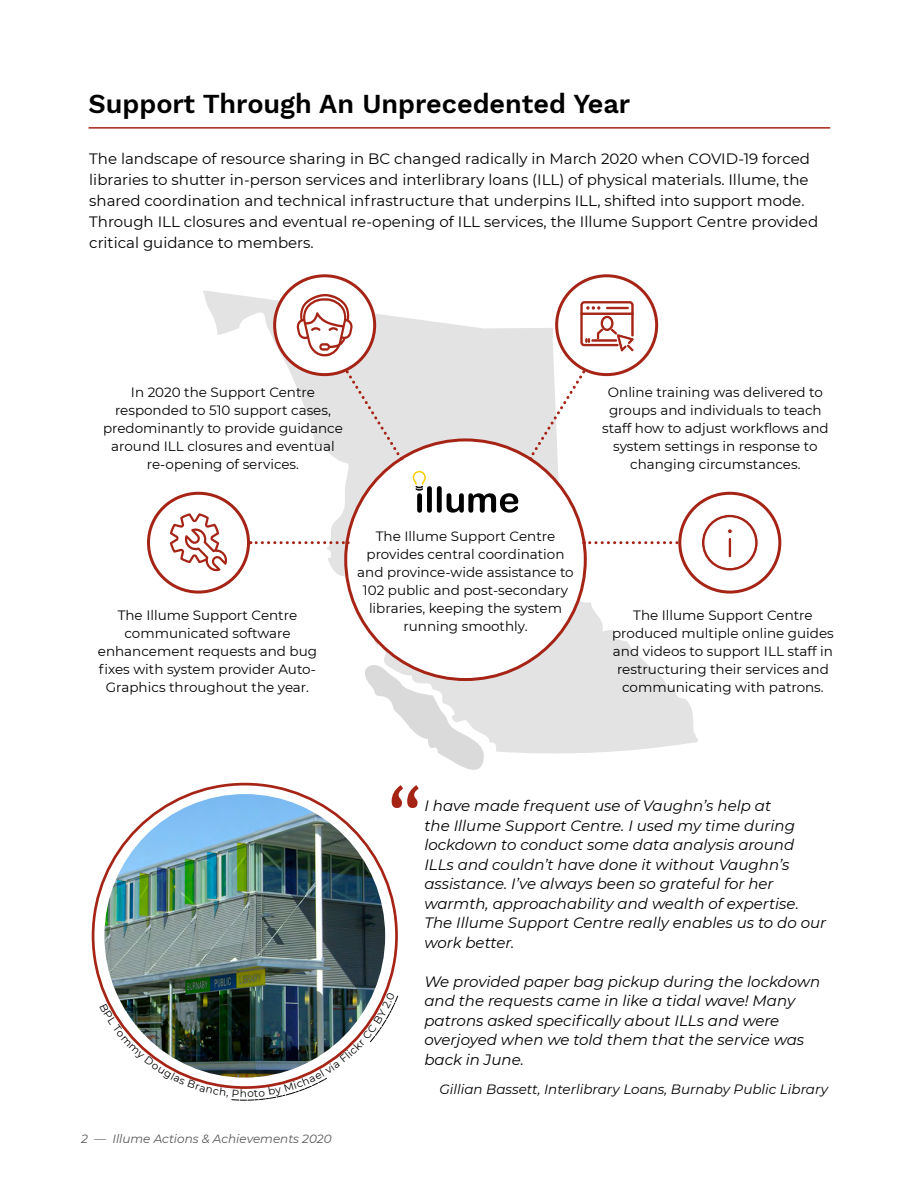
<style>
.page{position:relative;width:918px;height:1188px;background:#fff}
.page>*{position:absolute;margin:0;border:0;box-sizing:border-box;transform-origin:0 0}
.Headings{font:600 27px "Work Sans";color:#000}
.Body_Text{font:italic 15px/19.5px "Montserrat";color:#000}
.Body_Text-2{font:15px/21px "Montserrat";color:#000}
.Support_Centre_Infog{font:13.5px/18px "Montserrat";color:#000;text-align:center}
.Body_Text-3{font:13.5px/18px "Montserrat";color:#000;text-align:center}
.Body_Text-4{font:italic 13.5px "Montserrat";color:#000}
.t1{font:italic 12px "Montserrat";color:#575756}
</style>
<div class="page">
<svg style="left:93px;top:784px;width:304px;height:304px"></svg>
<hr style="left:89px;top:127px;width:741px;height:2px;background:#a52416">
<svg style="left:203px;top:290px;width:497px;height:464px"></svg>
<svg style="left:362px;top:662px;width:126px;height:108px"></svg>
<div style="left:346px;top:440px;width:239px;height:240px;background:#fff;border-radius:50%"></div>
<svg style="left:413px;top:471px;width:105px;height:42px"></svg>
<svg style="left:529px;top:367px;width:59px;height:93px"></svg>
<div style="left:343px;top:367px;width:59px;height:93px;background:#e3e3e3"></div>
<svg style="left:250px;top:541px;width:98px;height:3px"></svg>
<svg style="left:584px;top:541px;width:94px;height:3px"></svg>
<img style="left:104px;top:794px;width:281px;height:198px">
<svg style="left:392px;top:785px;width:27px;height:23px"></svg>
<div style="left:557px;top:276px;width:100px;height:99px;background:#fff;border-radius:50%"></div>
<div style="left:555px;top:274px;width:103px;height:102px;border:3px solid #a52416;border-radius:50%"></div>
<svg style="left:580px;top:301px;width:54px;height:51px"></svg>
<div style="left:680px;top:493px;width:100px;height:99px;background:#fff;border-radius:50%"></div>
<div style="left:678px;top:492px;width:103px;height:102px;border:3px solid #a52416;border-radius:50%"></div>
<svg style="left:701px;top:514px;width:58px;height:57px"></svg>
<div style="left:148px;top:493px;width:101px;height:99px;background:#fff;border-radius:50%"></div>
<div style="left:147px;top:492px;width:103px;height:102px;border:3px solid #a52416;border-radius:50%"></div>
<svg style="left:170px;top:513px;width:57px;height:58px"></svg>
<div style="left:275px;top:276px;width:100px;height:99px;background:#fff;border-radius:50%"></div>
<div style="left:273px;top:274px;width:103px;height:102px;border:3px solid #a52416;border-radius:50%"></div>
<svg style="left:296px;top:294px;width:57px;height:63px"></svg>
<img style="left:102px;top:992px;width:297px;height:109px">
<p class="Headings" style="left:89px;top:83px;width:543px">Support Through An Unprecedented Year</p>
<p class="Body_Text-2" style="left:89px;top:147px;width:730px">The landscape of resource sharing in BC changed radically in March 2020 when COVID-19 forced libraries to shutter in-person services and interlibrary loans (ILL) of physical materials. Illume, the shared coordination and technical infrastructure that underpins ILL, shifted into support mode.<br>Through ILL closures and eventual re-opening of ILL services, the Illume Support Centre provided critical guidance to members.</p>
<p class="Support_Centre_Infog" style="left:103px;top:382px;width:241px">In 2020 the Support Centre responded to 510 support cases, predominantly to provide guidance around ILL closures and eventual re-opening of services.</p>
<p class="Support_Centre_Infog" style="left:602px;top:382px;width:228px">Online training was delivered to groups and individuals to teach staff how to adjust workflows and system settings in response to changing circumstances.</p>
<p class="Support_Centre_Infog" style="left:98px;top:606px;width:221px">The Illume Support Centre communicated software enhancement requests and bug fixes with system provider Auto-<br>Graphics throughout the year.</p>
<p class="Body_Text-3" style="left:357px;top:527px;width:218px">The Illume Support Centre provides central coordination and province-wide assistance to<br>102 public and post-secondary libraries, keeping the system running smoothly.</p>
<p class="Support_Centre_Infog" style="left:612px;top:606px;width:223px">The Illume Support Centre produced multiple online guides and videos to support ILL staff in restructuring their services and communicating with patrons.</p>
<p class="t1" style="left:81px;top:1131px;width:252px">2 — Illume Actions &amp; Achievements 2020</p>
<p class="Body_Text" style="left:424px;top:795px;width:403px">I have made frequent use of Vaughn’s help at<br>the Illume Support Centre. I used my time during lockdown to conduct some data analysis around ILLs and couldn’t have done it without Vaughn’s assistance. I’ve always been so grateful for her warmth, approachability and wealth of expertise.<br>The Illume Support Centre really enables us to do our work better.</p>
<p class="Body_Text" style="left:424px;top:971px;width:397px">We provided paper bag pickup during the lockdown and the requests came in like a tidal wave! Many patrons asked specifically about ILLs and were overjoyed when we told them that the service was back in June.</p>
<p class="Body_Text-4" style="left:439px;top:1080px;width:390px">Gillian Bassett, Interlibrary Loans, Burnaby Public Library</p>
</div>
